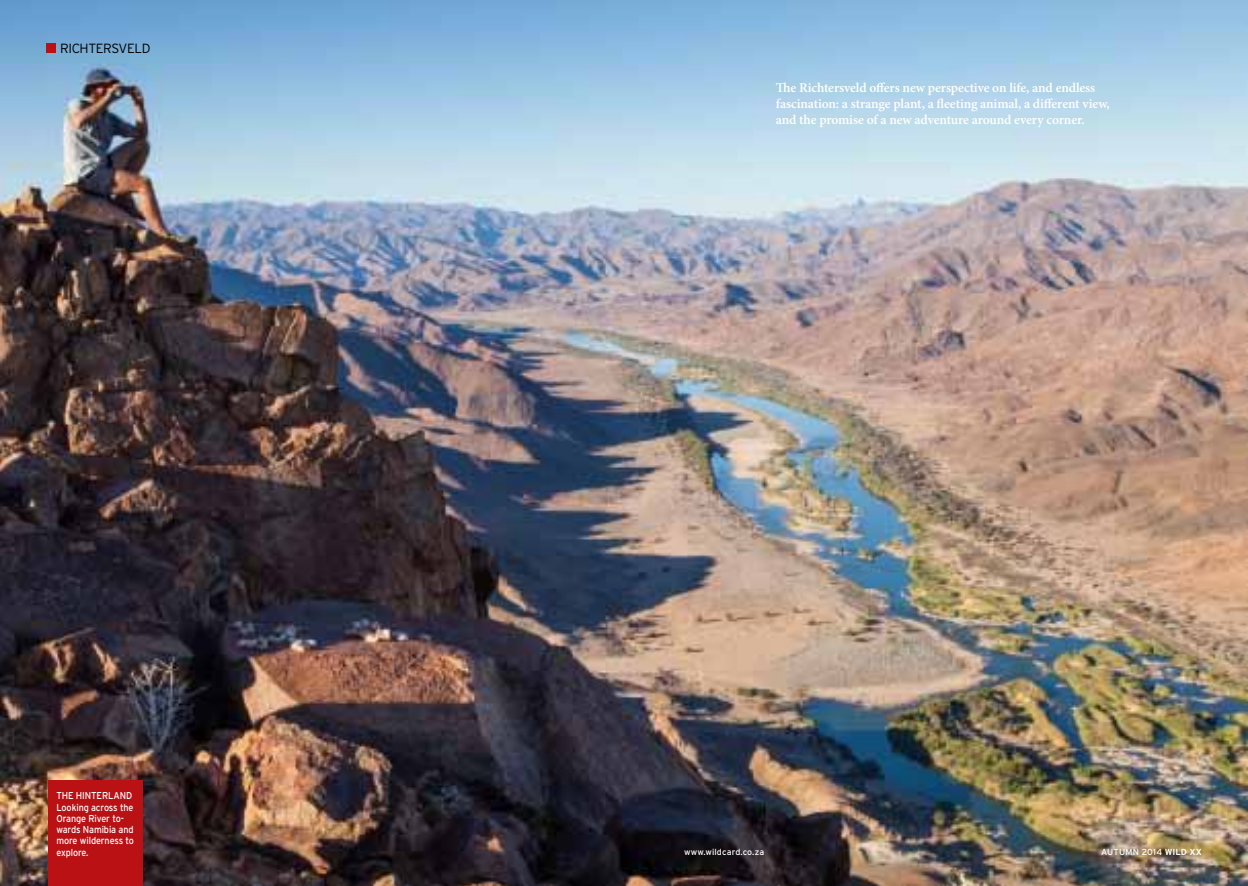
<style>
.page{position:relative;width:1248px;height:886px;background:#fff}
.page>*{position:absolute;margin:0;border:0;box-sizing:border-box;transform-origin:0 0}
.t1{font:600 13.5px/16px "Minion Pro";letter-spacing:-.01em;color:#fff}
.t2{font:300 13.38px "Interstate";letter-spacing:-.03em;color:#000}
.t3{font:10px/11.2px "Interstate";letter-spacing:-.01em;color:#fff;scale:.9 1}
.t4{font:8.75px "Interstate";letter-spacing:.02em;color:#fff}
.s1{font-weight:700}
</style>
<div class="page">
<img style="left:0;top:0;width:1247px;height:886px">
<div style="left:46px;top:43px;width:10px;height:10px;background:#ba1115"></div>
<div style="left:48px;top:780px;width:95px;height:106px;background:#ba1115"></div>
<p class="t2" style="left:60px;top:41px;width:92px">RICHTERSVELD</p>
<p class="t3" style="left:56px;top:790px;width:88px">THE HINTERLAND<br>Looking across the<br>Orange River to&shy;wards Namibia and more wilderness to explore.</p>
<p class="t1" style="left:775px;top:81px;width:335px">The Richtersveld offers new perspective on life, and endless fascination: a strange plant, a fleeting animal, a different view, and the promise of a new adventure around every corner.</p>
<p class="t4" style="left:684px;top:847px;width:81px">www.wildcard.co.za</p>
<p class="t4" style="left:1100px;top:847px;width:102px">AUTUMN 2014 <span class="s1">WILD XX</span></p>
</div>
